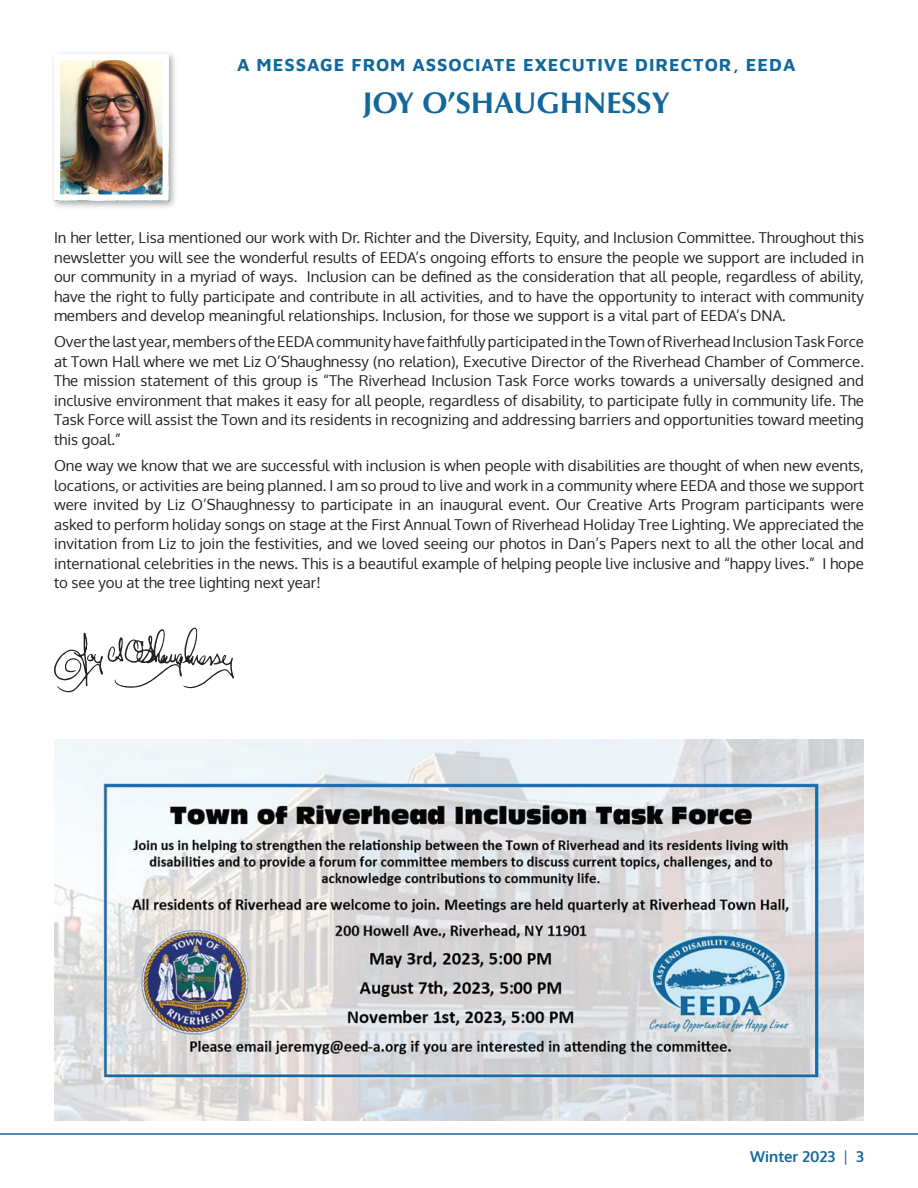
<style>
.page{position:relative;width:918px;height:1188px;background:#fff}
.page>*{position:absolute;margin:0;border:0;box-sizing:border-box;transform-origin:0 0}
.t1{font:700 30px "Optima";color:#12679b}
.t2{font:18px "Maven Pro";letter-spacing:.055em;color:#12679b}
.Body_Copy_-_10pt{font:15px/19.5px "Oxygen";color:#231f20;text-align:justify}
.t3{font:700 15px "Oxygen";color:#12679b}
.s1{font-weight:400}
</style>
<div class="page">
<div style="left:50px;top:50px;width:128px;height:160px;background:#231f20;opacity:.4"></div>
<img style="left:61px;top:61px;width:101px;height:133px">
<div style="left:54px;top:54px;width:115px;height:147px;border:6px solid #fff"></div>
<svg style="left:54px;top:628px;width:180px;height:64px"></svg>
<img style="left:54px;top:739px;width:810px;height:382px">
<hr style="left:0;top:1133px;width:918px;height:2px;background:#12679b">
<p class="t2" style="left:237px;top:53px;width:560px">A MESSAGE FROM ASSOCIATE EXECUTIVE DIRECTOR, EEDA</p>
<p class="t1" style="left:363px;top:85px;width:308px">JOY O’SHAUGHNESSY</p>
<p class="Body_Copy_-_10pt" style="left:54px;top:228px;width:812px">In her letter, Lisa mentioned our work with Dr. Richter and the Diversity, Equity, and Inclusion Committee. Throughout this newsletter you will see the wonderful results of EEDA’s ongoing efforts to ensure the people we support are included in our community in a myriad of ways. Inclusion can be defined as the consideration that all people, regardless of ability, have the right to fully participate and contribute in all activities, and to have the opportunity to interact with community members and develop meaningful relationships. Inclusion, for those we support is a vital part of EEDA’s DNA.</p>
<p class="Body_Copy_-_10pt" style="left:54px;top:332px;width:812px">Over the last year, members of the EEDA community have faithfully participated in the Town of Riverhead Inclusion Task Force at Town Hall where we met Liz O’Shaughnessy (no relation), Executive Director of the Riverhead Chamber of Commerce.<br>The mission statement of this group is “The Riverhead Inclusion Task Force works towards a universally designed and inclusive environment that makes it easy for all people, regardless of disability, to participate fully in community life. The Task Force will assist the Town and its residents in recognizing and addressing barriers and opportunities toward meeting this goal.”</p>
<p class="Body_Copy_-_10pt" style="left:54px;top:456px;width:812px">One way we know that we are successful with inclusion is when people with disabilities are thought of when new events, locations, or activities are being planned. I am so proud to live and work in a community where EEDA and those we support were invited by Liz O’Shaughnessy to participate in an inaugural event. Our Creative Arts Program participants were asked to perform holiday songs on stage at the First Annual Town of Riverhead Holiday Tree Lighting. We appreciated the invitation from Liz to join the festivities, and we loved seeing our photos in Dan’s Papers next to all the other local and international celebrities in the news. This is a beautiful example of helping people live inclusive and “happy lives.” I hope to see you at the tree lighting next year!</p>
<p class="t3" style="left:750px;top:1147px;width:115px">Winter 2023 <span class="s1">|</span> 3</p>
</div>
